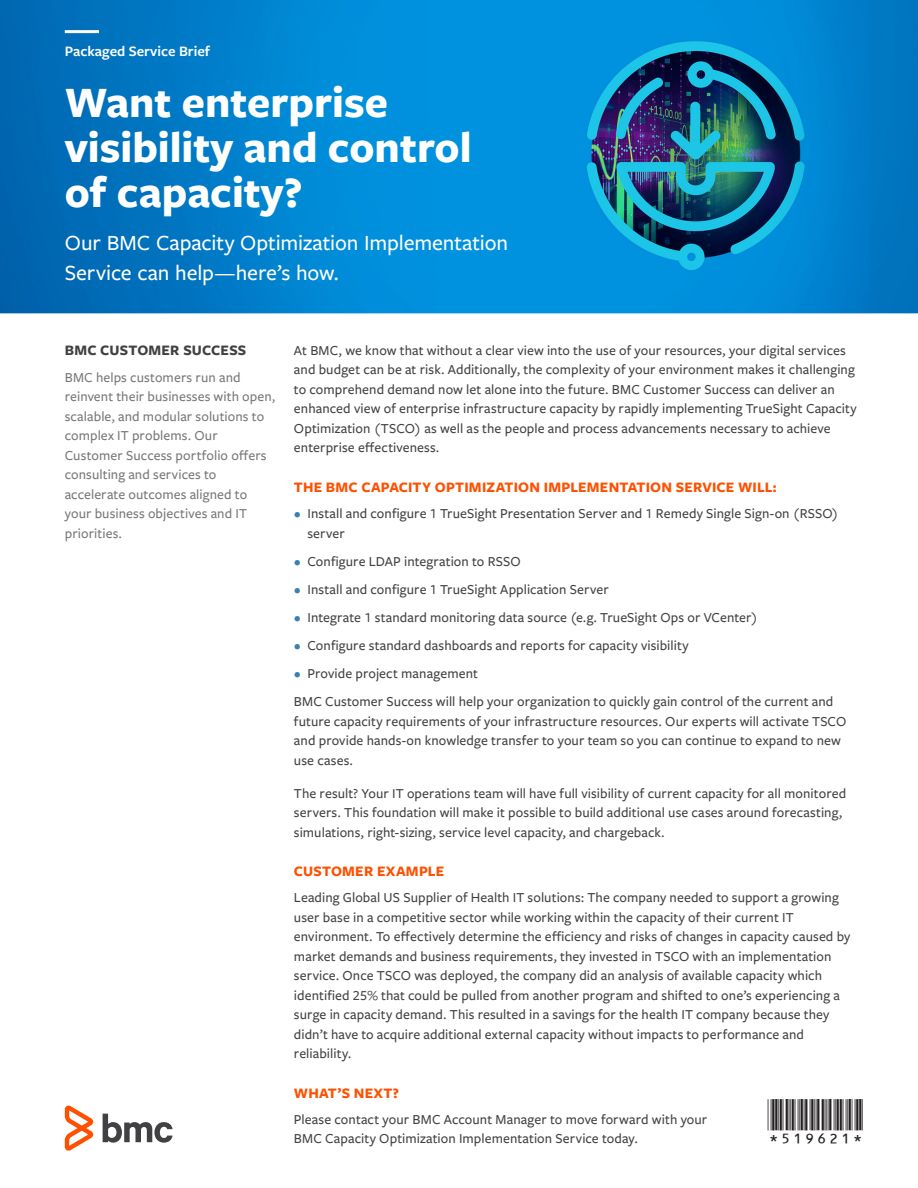
<style>
.page{position:relative;width:918px;height:1188px;background:#fff}
.page>*{position:absolute;margin:0;border:0;box-sizing:border-box;transform-origin:0 0}
.Main_Title{font:700 45px/45px "Freight Sans Pro";color:#fff}
.BC_Document_number{font:31.2px "BC39 HI Tall HR";color:#231f20}
.Subtitle{font:500 22.5px "Freight Sans Pro";letter-spacing:-.005em;color:#fff}
.Section_Title{font:700 15px "Freight Sans Pro";letter-spacing:.01em;color:#fe5000}
.t1{font:600 15px "Freight Sans Pro";color:#fff}
.Section_Subhead{font:700 15px "Freight Sans Pro";letter-spacing:.01em;color:#414042}
.Body_copy{font:500 14.25px/19.5px "Freight Sans Pro";letter-spacing:.005em;color:#414042}
.Body_copy-2{font:500 14.25px/19.5px "Freight Sans Pro";letter-spacing:.005em;color:#75777a}
.s1{font-weight:600;color:#3980b2}
</style>
<div class="page">
<img style="left:0;top:0;width:918px;height:313px">
<svg style="left:65px;top:1106px;width:28px;height:45px"></svg>
<svg style="left:103px;top:1114px;width:70px;height:29px"></svg>
<hr style="left:65px;top:30px;width:34px;height:3px;background:#fff">
<p class="t1" style="left:65px;top:41px;width:147px">Packaged Service Brief</p>
<p class="Main_Title" style="left:65px;top:79px;width:408px">Want enterprise visibility and control of capacity?</p>
<p class="Subtitle" style="left:65px;top:228px;width:445px">Our BMC Capacity Optimization Implementation</p>
<p class="Subtitle" style="left:65px;top:257px;width:276px">Service can help—here’s how.</p>
<p class="Section_Subhead" style="left:65px;top:340px;width:183px">BMC CUSTOMER SUCCESS</p>
<p class="Body_copy-2" style="left:65px;top:367px;width:212px">BMC helps customers run and reinvent their businesses with open, scalable, and modular solutions to complex IT problems. Our<br>Customer Success portfolio offers consulting and services to accelerate outcomes aligned to your business objectives and IT priorities.</p>
<p class="Body_copy" style="left:294px;top:340px;width:564px">At BMC, we know that without a clear view into the use of your resources, your digital services and budget can be at risk. Additionally, the complexity of your environment makes it challenging to comprehend demand now let alone into the future. BMC Customer Success can deliver an enhanced view of enterprise infrastructure capacity by rapidly implementing TrueSight Capacity Optimization (TSCO) as well as the people and process advancements necessary to achieve enterprise effectiveness.</p>
<p class="Section_Title" style="left:294px;top:477px;width:484px">THE BMC CAPACITY OPTIMIZATION IMPLEMENTATION SERVICE WILL:</p>
<p class="Body_copy" style="left:307px;top:503px;width:533px;text-indent:-14px"><span class="s1">•</span> Install and configure 1 TrueSight Presentation Server and 1 Remedy Single Sign-on (RSSO) server</p>
<p class="Body_copy" style="left:294px;top:551px;width:228px"><span class="s1">•</span> Configure LDAP integration to RSSO</p>
<p class="Body_copy" style="left:294px;top:579px;width:316px"><span class="s1">•</span> Install and configure 1 TrueSight Application Server</p>
<p class="Body_copy" style="left:294px;top:607px;width:465px"><span class="s1">•</span> Integrate 1 standard monitoring data source (e.g. TrueSight Ops or VCenter)</p>
<p class="Body_copy" style="left:294px;top:635px;width:396px"><span class="s1">•</span> Configure standard dashboards and reports for capacity visibility</p>
<p class="Body_copy" style="left:294px;top:663px;width:186px"><span class="s1">•</span> Provide project management</p>
<p class="Body_copy" style="left:294px;top:692px;width:554px">BMC Customer Success will help your organization to quickly gain control of the current and future capacity requirements of your infrastructure resources. Our experts will activate TSCO and provide hands-on knowledge transfer to your team so you can continue to expand to new use cases.</p>
<p class="Body_copy" style="left:294px;top:783px;width:554px">The result? Your IT operations team will have full visibility of current capacity for all monitored servers. This foundation will make it possible to build additional use cases around forecasting, simulations, right-sizing, service level capacity, and chargeback.</p>
<p class="Section_Title" style="left:294px;top:861px;width:152px">CUSTOMER EXAMPLE</p>
<p class="Body_copy" style="left:294px;top:887px;width:558px">Leading Global US Supplier of Health IT solutions: The company needed to support a growing user base in a competitive sector while working within the capacity of their current IT environment. To effectively determine the efficiency and risks of changes in capacity caused by market demands and business requirements, they invested in TSCO with an implementation service. Once TSCO was deployed, the company did an analysis of available capacity which identified 25% that could be pulled from another program and shifted to one’s experiencing a surge in capacity demand. This resulted in a savings for the health IT company because they didn’t have to acquire additional external capacity without impacts to performance and reliability.</p>
<p class="Section_Title" style="left:294px;top:1082px;width:107px">WHAT’S NEXT?</p>
<p class="Body_copy" style="left:294px;top:1109px;width:415px">Please contact your BMC Account Manager to move forward with your<br>BMC Capacity Optimization Implementation Service today.</p>
<p class="BC_Document_number" style="left:768px;top:1091px;width:98px">*519621*</p>
</div>
